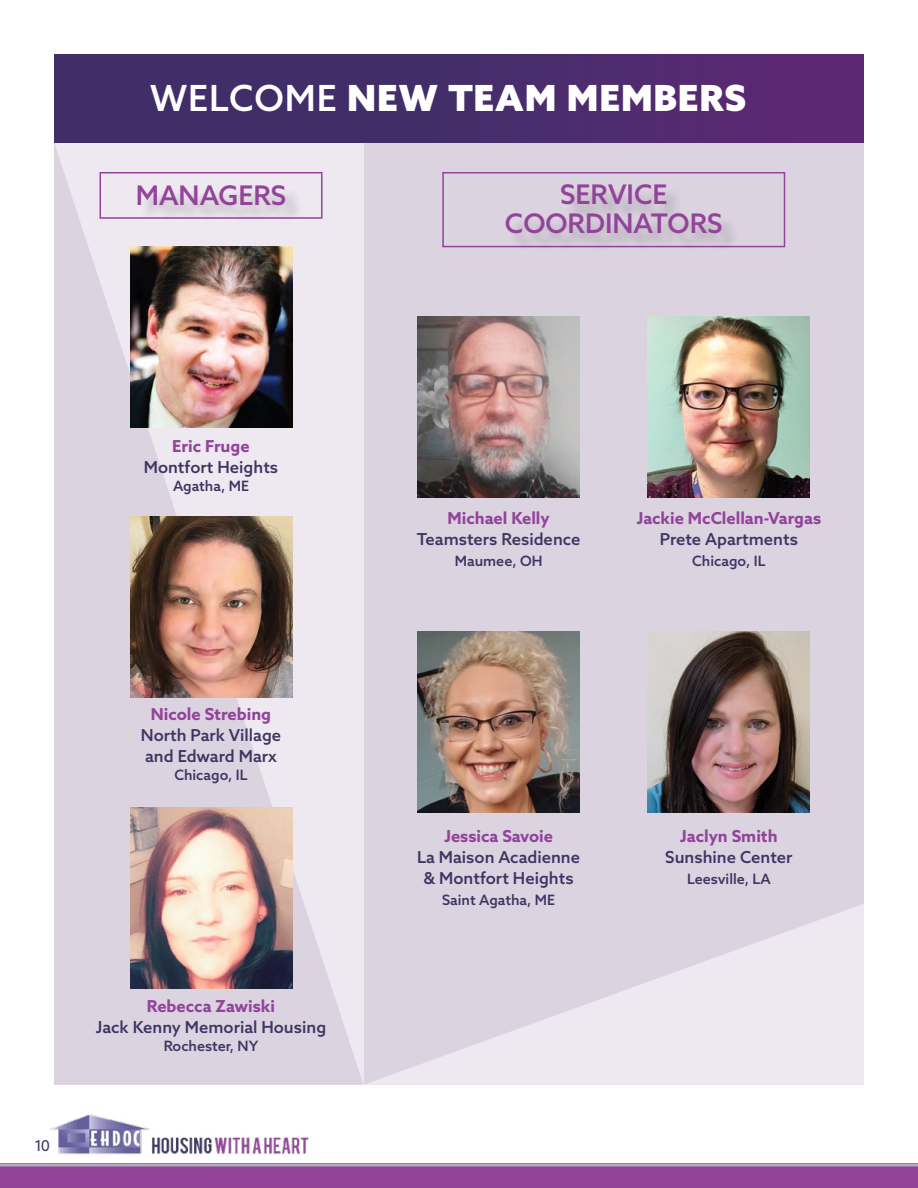
<style>
.page{position:relative;width:918px;height:1188px;background:#fff}
.page>*{position:absolute;margin:0;border:0;box-sizing:border-box;transform-origin:0 0}
.t1{font:900 36px "Azo Sans";letter-spacing:.025em;color:#fff}
.t2{font:500 27px/28.5px "Azo Sans";color:#92449a;text-align:center}
.t3{font:500 16.5px/21px "Azo Sans";color:#3c3662;text-align:center}
.t4{font:700 16.5px/21px "Azo Sans";color:#92449a;text-align:center}
.t5{font:15px "Azo Sans";color:#3c3662}
.t6{font:500 14.25px "Azo Sans";color:#3c3662}
.s1{font-weight:500}
.s2{font-weight:700;color:#92449a}
.s3{font-weight:500;color:#3c3662}
</style>
<div class="page">
<div style="left:364px;top:142px;width:500px;height:943px;background:#dcd3e1"></div>
<svg style="left:54px;top:142px;width:310px;height:943px;background:#e3dce7"></svg>
<div style="left:0;top:1164px;width:918px;height:24px;background:#92449a"></div>
<hr style="left:0;top:1163px;width:918px;height:3px;background:#b0aabc">
<img style="left:50px;top:1114px;width:259px;height:41px">
<div style="left:54px;top:54px;width:810px;height:88px;background:linear-gradient(to right,#393066,#592872)"></div>
<svg style="left:365px;top:904px;width:499px;height:181px;fill:#eae4ed"></svg>
<div style="left:100px;top:172px;width:223px;height:47px;border:2px solid #92449a"></div>
<div style="left:140px;top:187px;width:164px;height:36px;background:#000;opacity:.2"></div>
<img style="left:130px;top:517px;width:162px;height:181px">
<img style="left:130px;top:807px;width:162px;height:181px">
<img style="left:130px;top:246px;width:162px;height:181px">
<div style="left:442px;top:172px;width:343px;height:75px;border:2px solid #92449a"></div>
<div style="left:509px;top:187px;width:231px;height:64px;background:#000;opacity:.2"></div>
<img style="left:648px;top:632px;width:162px;height:180px">
<img style="left:418px;top:632px;width:162px;height:180px">
<img style="left:418px;top:316px;width:162px;height:181px">
<img style="left:648px;top:316px;width:162px;height:181px">
<p class="t1" style="left:150px;top:74px;width:597px"><span class="s1">WELCOME</span> NEW TEAM MEMBERS</p>
<p class="t2" style="left:136px;top:181px;width:152px">MANAGERS</p>
<p class="t2" style="left:505px;top:180px;width:219px">SERVICE<br>COORDINATORS</p>
<p class="t3" style="left:144px;top:435px;width:136px"><span class="s2">Eric Fruge<br></span>Montfort Heights</p>
<p class="t6" style="left:173px;top:477px;width:77px">Agatha, ME</p>
<p class="t3" style="left:141px;top:703px;width:142px"><span class="s2">Nicole Strebing<br></span>North Park Village and Edward Marx</p>
<p class="t6" style="left:174px;top:765px;width:75px">Chicago, IL</p>
<p class="t5" style="left:34px;top:1135px;width:17px">10</p>
<p class="t3" style="left:96px;top:995px;width:232px"><span class="s2">Rebecca Zawiski<br></span>Jack Kenny Memorial Housing</p>
<p class="t6" style="left:164px;top:1036px;width:96px">Rochester, NY</p>
<p class="t3" style="left:417px;top:507px;width:165px"><span class="s2">Michael Kelly<br></span>Teamsters Residence</p>
<p class="t6" style="left:455px;top:551px;width:89px">Maumee, OH</p>
<p class="t4" style="left:637px;top:507px;width:186px">Jackie McClellan-Vargas<br><span class="s3">Prete Apartments</span></p>
<p class="t6" style="left:692px;top:551px;width:75px">Chicago, IL</p>
<p class="t3" style="left:417px;top:825px;width:165px"><span class="s2">Jessica Savoie<br></span>La Maison Acadienne &amp; Montfort Heights</p>
<p class="t6" style="left:442px;top:890px;width:115px">Saint Agatha, ME</p>
<p class="t3" style="left:665px;top:825px;width:129px"><span class="s2">Jaclyn Smith<br></span>Sunshine Center</p>
<p class="t6" style="left:687px;top:869px;width:85px">Leesville, LA</p>
</div>
